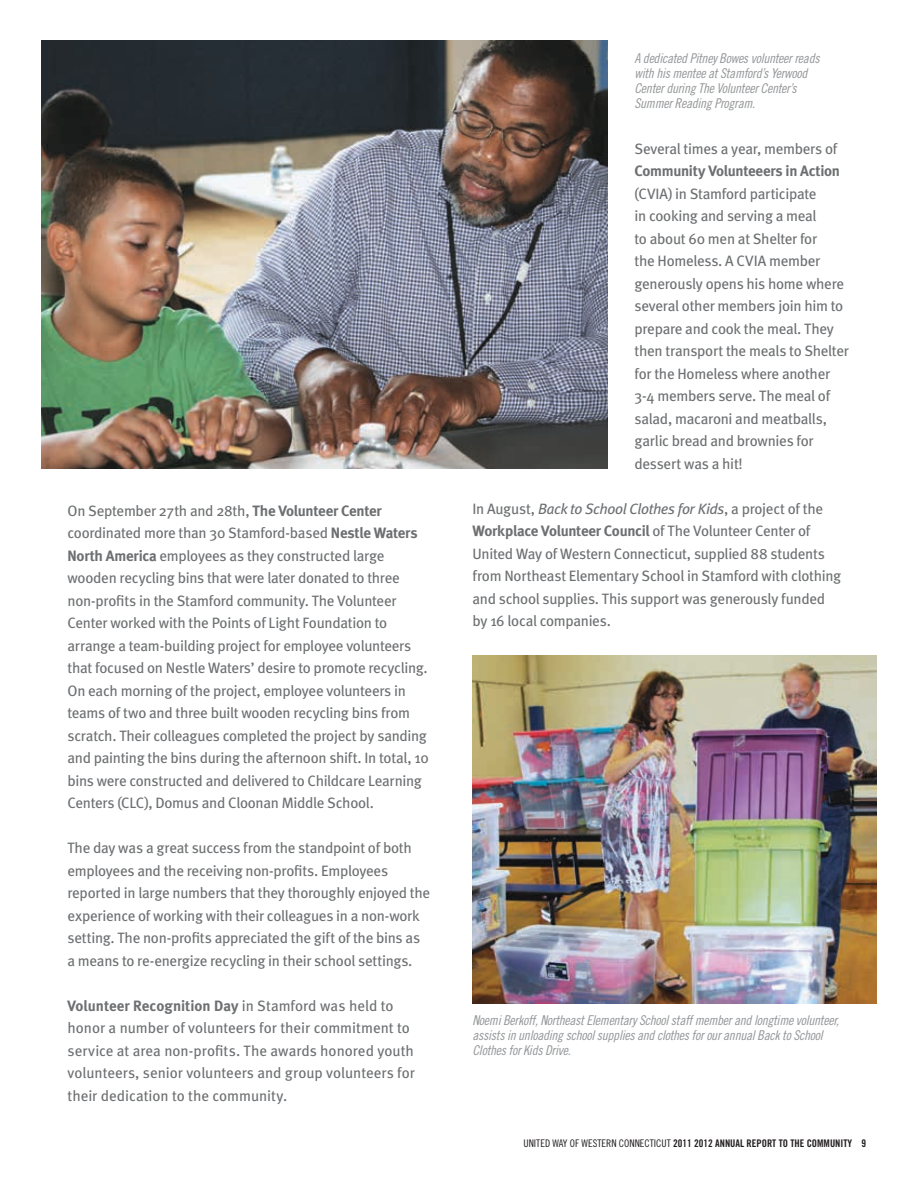
<style>
.page{position:relative;width:918px;height:1188px;background:#fff}
.page>*{position:absolute;margin:0;border:0;box-sizing:border-box;transform-origin:0 0}
.t1{font:15px/22.5px "Meta";letter-spacing:-.02em;color:#6d6f71}
.t2{font:15px/22.5px "Meta";color:#6d6f71}
.t3{font:15px "Meta Bold LF";letter-spacing:-.02em;color:#6d6f71}
.t4{font:italic 15px "Meta";letter-spacing:-.02em;color:#6d6f71}
.t5{font:15px "Meta Bold LF";color:#6d6f71}
.t6{font:13.5px/15px "Trade Gothic Cond Eighteen Obl";letter-spacing:-.02em;color:#949698}
.t7{font:10.5px "Trade Gothic Bold Cond Twenty";color:#231f20}
.s1{font-family:"Meta Bold LF"}
.s2{font-family:"Meta"}
.s3{font-style:normal}
.s4{font-family:"Trade Gothic Cond Eighteen"}
</style>
<div class="page">
<img style="left:472px;top:656px;width:405px;height:347px">
<img style="left:41px;top:40px;width:567px;height:429px">
<p class="t1" style="left:68px;top:499px;width:363px">On September 27th and 28th, <span class="s1">The Volunteer Center </span>coordinated more than 30 Stamford-based <span class="s1">Nestle Waters North America</span> employees as they constructed large wooden recycling bins that were later donated to three non-profits in the Stamford community. The Volunteer Center worked with the Points of Light Foundation to arrange a team-building project for employee volunteers that focused on Nestle Waters’ desire to promote recycling.<br>On each morning of the project, employee volunteers in teams of two and three built wooden recycling bins from scratch. Their colleagues completed the project by sanding and painting the bins during the afternoon shift. In total, 10 bins were constructed and delivered to Childcare Learning Centers (CLC), Domus and Cloonan Middle School.</p>
<p class="t1" style="left:68px;top:837px;width:364px">The day was a great success from the standpoint of both employees and the receiving non-profits. Employees reported in large numbers that they thoroughly enjoyed the experience of working with their colleagues in a non-work setting. The non-profits appreciated the gift of the bins as a means to re-energize recycling in their school settings.</p>
<p class="t5" style="left:68px;top:997px;width:327px">Volunteer Recognition Day <span class="s2">in Stamford was held to</span></p>
<p class="t2" style="left:68px;top:1017px;width:349px">honor a number of volunteers for their commitment to service at area non-profits. The awards honored youth volunteers, senior volunteers and group volunteers for their dedication to the community.</p>
<p class="t6" style="left:634px;top:51px;width:187px">A dedicated Pitney Bowes volunteer reads with his mentee at Stamford’s Yerwood Center during The Volunteer Center’s Summer Reading Program.</p>
<p class="t1" style="left:634px;top:137px;width:204px">Several times a year, members of</p>
<p class="t3" style="left:634px;top:162px;width:207px">Community Volunteeers in Action</p>
<p class="t1" style="left:634px;top:182px;width:216px">(CVIA) in Stamford participate<br>in cooking and serving a meal<br>to about 60 men at Shelter for<br>the Homeless. A CVIA member generously opens his home where several other members join him to prepare and cook the meal. They then transport the meals to Shelter for the Homeless where another<br>3-4 members serve. The meal of salad, macaroni and meatballs, garlic bread and brownies for dessert was a hit!</p>
<p class="t4" style="left:472px;top:500px;width:352px"><span class="s3">In August,</span> Back to School Clothes for Kids<span class="s3">, a project of the</span></p>
<p class="t3" style="left:472px;top:522px;width:339px">Workplace Volunteer Council <span class="s2">of The Volunteer Center of</span></p>
<p class="t1" style="left:472px;top:542px;width:370px">United Way of Western Connecticut, supplied 88 students from Northeast Elementary School in Stamford with clothing and school supplies. This support was generously funded by 16 local companies.</p>
<p class="t6" style="left:472px;top:1013px;width:368px">Noemi Berkoff, Northeast Elementary School staff member and longtime volunteer, assists in unloading school supplies and clothes for our annual Back to School<br>Clothes for Kids Drive.</p>
<p class="t7" style="left:523px;top:1136px;width:344px"><span class="s4">UNITED WAY OF WESTERN CONNECTICUT</span> 2011 2012 ANNUAL REPORT TO THE COMMUNITY 9</p>
</div>
